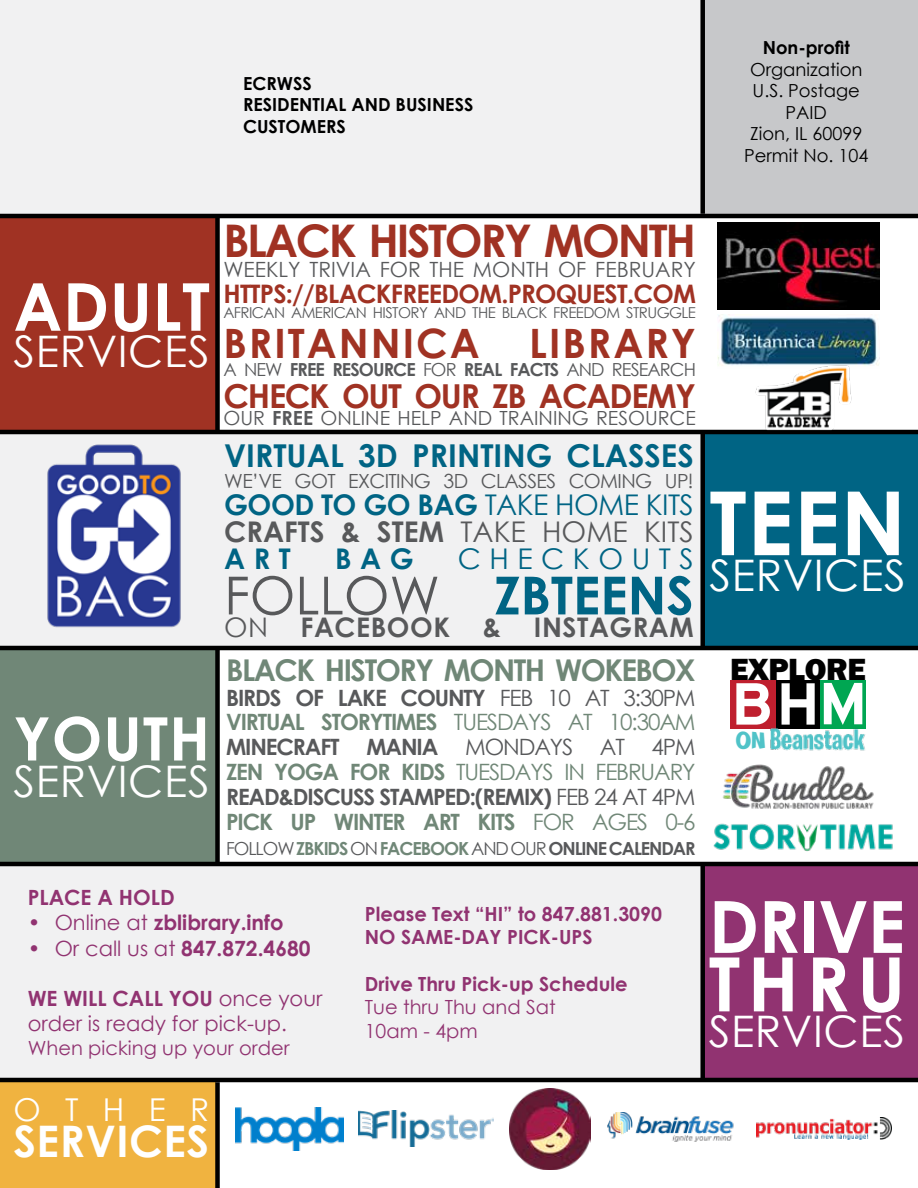
<style>
.page{position:relative;width:918px;height:1188px;background:#fff}
.page>*{position:absolute;margin:0;border:0;box-sizing:border-box;transform-origin:0 0}
.t1{font:700 88.5px "Century Gothic";color:#fff}
.t2{font:700 75px "Century Gothic";color:#fff}
.t3{font:700 72px "Century Gothic";letter-spacing:-.015em;color:#fff}
.t4{font:700 66px "Century Gothic";letter-spacing:.01em;color:#fff}
.t5{font:700 60px "Century Gothic";letter-spacing:.02em;color:#fff}
.t6{font:700 52.5px "Century Gothic";color:#006484}
.t7{font:700 45px "Century Gothic";letter-spacing:-.05em;color:#a03223}
.t8{font:43.5px "Century Gothic";letter-spacing:.015em;color:#fff}
.t9{font:700 43.5px "Century Gothic";letter-spacing:.01em;color:#fff}
.t10{font:700 40.5px "Century Gothic";letter-spacing:.05em;color:#a03223}
.t11{font:700 33px "Century Gothic";letter-spacing:-.04em;color:#a03223}
.t12{font:700 31.5px "Century Gothic";color:#006484}
.t13{font:800 31.5px "Franklin Gothic";letter-spacing:-.01em;color:#000}
.t14{font:31.5px "Century Gothic";letter-spacing:.775em;color:#fff}
.t15{font:700 30px "Century Gothic";letter-spacing:-.05em;color:#708777}
.t16{font:700 28.5px/27px "Century Gothic";letter-spacing:.3em;color:#006484;text-align:justify}
.t17{font:28.5px "Century Gothic";letter-spacing:.3em;color:#006484}
.t18{font:700 27px "Century Gothic";letter-spacing:.02em;color:#58595b}
.t19{font:700 25.5px "Century Gothic";letter-spacing:-.03em;color:#a03223}
.t20{font:700 22.5px/24.9px "Century Gothic";letter-spacing:-.05em;color:#58595b;text-align:justify}
.t21{font:22.5px "a Aha Wow";color:#50c3c8}
.t22{font:700 21px "Century Gothic";color:#913371}
.t23{font:21px/25.2px "Century Gothic";color:#913371}
.t24{font:21px "Century Gothic";color:#58595b}
.t25{font:700 19.5px/23.4px "Century Gothic";color:#913371}
.t26{font:19.5px/23.4px "Century Gothic";color:#913371}
.t27{font:19.5px "Century Gothic";color:#58595b}
.t28{font:19.5px "Century Gothic";letter-spacing:-.03em;color:#58595b}
.t29{font:18px/21.6px "Century Gothic";color:#000;text-align:center}
.t30{font:700 18px/21.6px "Century Gothic";color:#000}
.t31{font:18px "Century Gothic";letter-spacing:-.06em;color:#58595b}
.t32{font:700 18px "Century Gothic";letter-spacing:-.05em;color:#58595b}
.t33{font:15px "Century Gothic";letter-spacing:-.04em;color:#58595b}
.s1{font-weight:400}
.s2{font-weight:700}
.s3{color:#58595b}
.s4{font-weight:400;color:#58595b}
.s5{color:#708777}
.s6{font-weight:400;color:#708777}
.s7{font-weight:700;color:#708777}
</style>
<div class="page">
<div style="left:0;top:432px;width:703px;height:216px;background:#f1f1f2"></div>
<div style="left:0;top:1080px;width:216px;height:108px;background:#f0b340"></div>
<div style="left:703px;top:432px;width:215px;height:216px;background:#006484"></div>
<div style="left:0;top:648px;width:217px;height:216px;background:#708777"></div>
<div style="left:0;top:216px;width:217px;height:216px;background:#a03223"></div>
<div style="left:702px;top:864px;width:216px;height:216px;background:#913371"></div>
<div style="left:0;top:864px;width:702px;height:216px;background:#f1f1f2"></div>
<div style="left:701px;top:0;width:217px;height:216px;background:#c7c8ca"></div>
<div style="left:0;top:0;width:701px;height:216px;background:#f1f1f2"></div>
<img style="left:235px;top:1107px;width:108px;height:43px">
<img style="left:509px;top:1088px;width:81px;height:81px">
<hr style="left:0;top:430px;width:918px;height:4px;background:#000">
<hr style="left:0;top:214px;width:918px;height:4px;background:#000">
<hr style="left:0;top:646px;width:918px;height:4px;background:#000">
<hr style="left:0;top:862px;width:918px;height:4px;background:#000">
<hr style="left:0;top:1078px;width:918px;height:4px;background:#000">
<div style="left:215px;top:216px;width:5px;height:216px;background:#000"></div>
<div style="left:700px;top:431px;width:5px;height:216px;background:#000"></div>
<div style="left:215px;top:647px;width:5px;height:216px;background:#000"></div>
<div style="left:700px;top:863px;width:5px;height:216px;background:#000"></div>
<div style="left:215px;top:1082px;width:5px;height:106px;background:#000"></div>
<div style="left:700px;top:0;width:5px;height:214px;background:#000"></div>
<img style="left:19px;top:434px;width:189px;height:212px">
<img style="left:607px;top:1113px;width:127px;height:29px">
<img style="left:757px;top:1118px;width:135px;height:22px">
<img style="left:717px;top:314px;width:162px;height:52px">
<img style="left:713px;top:823px;width:180px;height:29px">
<img style="left:750px;top:357px;width:108px;height:78px">
<img style="left:717px;top:223px;width:162px;height:87px">
<img style="left:722px;top:764px;width:152px;height:45px">
<img style="left:359px;top:1111px;width:135px;height:36px">
<div style="left:776px;top:680px;width:45px;height:48px;background:#000"></div>
<div style="left:731px;top:680px;width:45px;height:48px;background:#bf1f2e"></div>
<svg style="left:736px;top:683px;width:34px;height:42px"></svg>
<svg style="left:782px;top:683px;width:33px;height:42px"></svg>
<svg style="left:821px;top:680px;width:45px;height:46px"></svg>
<svg style="left:824px;top:683px;width:38px;height:42px"></svg>
<img style="left:767px;top:726px;width:99px;height:25px">
<p class="t30" style="left:243px;top:72px;width:232px">ECRWSS<br>RESIDENTIAL AND BUSINESS<br>CUSTOMERS</p>
<p class="t30" style="left:763px;top:36px;width:89px">Non-profit</p>
<p class="t29" style="left:744px;top:58px;width:126px">Organization<br>U.S. Postage<br>PAID<br>Zion, IL 60099<br>Permit No. 104</p>
<h3 class="t4" style="left:14px;top:257px;width:198px">ADULT</h3>
<h3 class="t8" style="left:14px;top:321px;width:198px">SERVICES</h3>
<h3 class="t5" style="left:14px;top:693px;width:198px">YOUTH</h3>
<h3 class="t8" style="left:14px;top:750px;width:198px">SERVICES</h3>
<h3 class="t7" style="left:223px;top:206px;width:474px">BLACK HISTORY MONTH</h3>
<p class="t24" style="left:223px;top:254px;width:474px">WEEKLY TRIVIA FOR THE MONTH OF FEBRUARY</p>
<p class="t19" style="left:223px;top:274px;width:474px">HTTPS://BLACKFREEDOM.PROQUEST.COM</p>
<p class="t33" style="left:223px;top:302px;width:474px">AFRICAN AMERICAN HISTORY AND THE BLACK FREEDOM STRUGGLE</p>
<h3 class="t10" style="left:223px;top:312px;width:474px">BRITANNICA LIBRARY</h3>
<p class="t32" style="left:223px;top:356px;width:474px"><span class="s1">A NEW</span> FREE RESOURCE <span class="s1">FOR</span> REAL FACTS <span class="s1">AND RESEARCH</span></p>
<h3 class="t11" style="left:223px;top:371px;width:474px">CHECK OUT OUR ZB ACADEMY</h3>
<p class="t27" style="left:223px;top:405px;width:474px">OUR <span class="s2">FREE</span> ONLINE HELP AND TRAINING RESOURCE</p>
<h3 class="t12" style="left:224px;top:432px;width:471px">VIRTUAL 3D PRINTING CLASSES</h3>
<p class="t28" style="left:224px;top:468px;width:471px">WE’VE GOT EXCITING 3D CLASSES COMING UP!</p>
<p class="t16" style="left:224px;top:490px;width:471px">GOOD TO GO BAG <span class="s1">TAKE HOME KITS </span><span class="s3">CRAFTS &amp; STEM</span> <span class="s4">TAKE HOME KITS </span>ART</p>
<p class="t16" style="left:335px;top:544px;width:80px">BAG</p>
<p class="t17" style="left:458px;top:539px;width:238px">CHECKOUTS</p>
<h3 class="t6" style="left:224px;top:556px;width:471px"><span class="s4">FOLLOW</span> ZBTEENS</h3>
<p class="t18" style="left:224px;top:607px;width:471px"><span class="s1">ON</span> FACEBOOK &amp; INSTAGRAM</p>
<h3 class="t15" style="left:226px;top:647px;width:471px">BLACK HISTORY MONTH WOKEBOX</h3>
<p class="t20" style="left:226px;top:684px;width:471px">BIRDS OF LAKE COUNTY <span class="s1">FEB 10 AT 3:30PM </span><span class="s5">VIRTUAL STORYTIMES</span> <span class="s6">TUESDAYS AT 10:30AM </span>MINECRAFT MANIA <span class="s1">MONDAYS AT 4PM </span><span class="s5">ZEN YOGA FOR KIDS</span> <span class="s6">TUESDAYS IN FEBRUARY </span>READ&amp;DISCUSS STAMPED:(REMIX) <span class="s1">FEB 24 AT 4PM </span><span class="s5">PICK UP WINTER ART KITS</span> <span class="s6">FOR AGES 0-6</span></p>
<p class="t31" style="left:226px;top:836px;width:471px">FOLLOW <span class="s7">ZBKIDS</span> ON <span class="s7">FACEBOOK</span>AND OUR <span class="s2">ONLINE CALENDAR</span></p>
<p class="t22" style="left:28px;top:882px;width:149px">PLACE A HOLD</p>
<p class="t22" style="left:28px;top:907px;width:257px"><span class="s1">• Online at</span> zblibrary.info</p>
<p class="t22" style="left:28px;top:932px;width:284px"><span class="s1">• Or call us at</span> 847.872.4680</p>
<p class="t23" style="left:28px;top:985px;width:296px"><span class="s2">WE WILL CALL YOU</span> once your order is ready for pick-up.</p>
<p class="t26" style="left:28px;top:1036px;width:263px">When picking up your order</p>
<p class="t25" style="left:365px;top:901px;width:299px">Please Text “HI” to 847.881.3090<br>NO SAME-DAY PICK-UPS</p>
<p class="t25" style="left:365px;top:971px;width:264px">Drive Thru Pick-up Schedule</p>
<p class="t26" style="left:365px;top:995px;width:192px">Tue thru Thu and Sat<br>10am - 4pm</p>
<h1 class="t1" style="left:709px;top:456px;width:198px">TEEN</h1>
<h3 class="t8" style="left:709px;top:545px;width:198px">SERVICES</h3>
<h3 class="t13" style="left:730px;top:649px;width:137px">EXPLORE</h3>
<p class="t21" style="left:736px;top:730px;width:31px">on</p>
<h3 class="t3" style="left:709px;top:872px;width:198px">DRIVE</h3>
<h2 class="t2" style="left:709px;top:927px;width:198px">THRU</h2>
<h3 class="t8" style="left:709px;top:1001px;width:198px">SERVICES</h3>
<h3 class="t14" style="left:14px;top:1088px;width:197px">OTHER</h3>
<h3 class="t9" style="left:14px;top:1108px;width:197px">SERVICES</h3>
</div>
